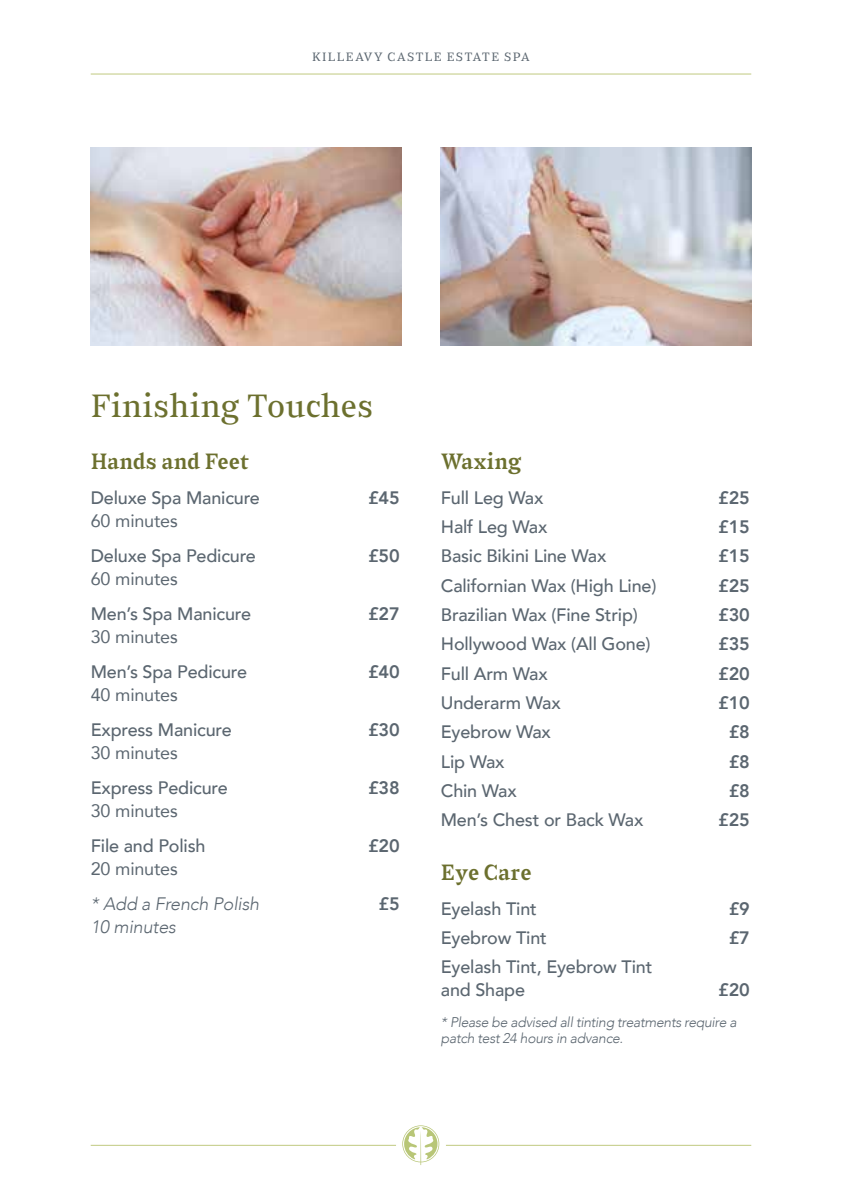
<style>
.page{position:relative;width:842px;height:1191px;background:#fff}
.page>*{position:absolute;margin:0;border:0;box-sizing:border-box;transform-origin:0 0}
.t1{font:300 32px "Sabre";letter-spacing:.01em;color:#6c702e}
.t2{font:500 22px "Sabre";color:#6c702e}
.t3{font:500 18px/23px "Avenir";letter-spacing:-.01em;color:#5b6670}
.t4{font:18px "Avenir";letter-spacing:-.01em;color:#5b6670}
.t5{font:800 18px "Avenir";letter-spacing:-.01em;color:#5b6670}
.t6{font:italic 300 18px/23px "Avenir";letter-spacing:-.01em;color:#5b6670}
.t7{font:italic 300 14px/16px "Avenir";letter-spacing:-.025em;color:#5b6670}
.t8{font:300 12px "Sabre";letter-spacing:.1em;color:#5b6670}
</style>
<div class="page">
<svg style="left:402px;top:1125px;width:37px;height:40px"></svg>
<hr style="left:91px;top:1145px;width:305px;height:1px;background:#c0ca80">
<hr style="left:91px;top:74px;width:660px;height:1px;background:#c0ca80">
<hr style="left:446px;top:1145px;width:305px;height:1px;background:#c0ca80">
<img style="left:91px;top:147px;width:310px;height:199px">
<img style="left:441px;top:147px;width:310px;height:199px">
<p class="t8" style="left:312px;top:49px;width:219px">KILLEAVY CASTLE ESTATE SPA</p>
<h1 class="t1" style="left:91px;top:386px;width:284px">Finishing Touches</h1>
<p class="t2" style="left:91px;top:447px;width:160px">Hands and Feet</p>
<p class="t3" style="left:91px;top:485px;width:171px">Deluxe Spa Manicure</p>
<p class="t4" style="left:91px;top:506px;width:89px">60 minutes</p>
<p class="t5" style="left:368px;top:483px;width:33px">£45</p>
<p class="t3" style="left:91px;top:543px;width:167px">Deluxe Spa Pedicure</p>
<p class="t4" style="left:91px;top:564px;width:89px">60 minutes</p>
<p class="t5" style="left:368px;top:541px;width:33px">£50</p>
<p class="t3" style="left:91px;top:601px;width:162px">Men’s Spa Manicure</p>
<p class="t4" style="left:91px;top:622px;width:89px">30 minutes</p>
<p class="t5" style="left:368px;top:599px;width:33px">£27</p>
<p class="t3" style="left:91px;top:659px;width:158px">Men’s Spa Pedicure</p>
<p class="t4" style="left:91px;top:680px;width:89px">40 minutes</p>
<p class="t5" style="left:368px;top:657px;width:33px">£40</p>
<p class="t3" style="left:91px;top:717px;width:142px">Express Manicure</p>
<p class="t4" style="left:91px;top:738px;width:89px">30 minutes</p>
<p class="t5" style="left:368px;top:715px;width:33px">£30</p>
<p class="t3" style="left:91px;top:775px;width:138px">Express Pedicure</p>
<p class="t4" style="left:91px;top:796px;width:89px">30 minutes</p>
<p class="t5" style="left:368px;top:773px;width:33px">£38</p>
<p class="t3" style="left:91px;top:833px;width:116px">File and Polish</p>
<p class="t4" style="left:91px;top:854px;width:89px">20 minutes</p>
<p class="t5" style="left:368px;top:831px;width:33px">£20</p>
<p class="t6" style="left:91px;top:892px;width:170px">* Add a French Polish<br>10 minutes</p>
<p class="t5" style="left:379px;top:889px;width:23px">£5</p>
<p class="t2" style="left:441px;top:447px;width:82px">Waxing</p>
<p class="t3" style="left:441px;top:485px;width:104px">Full Leg Wax</p>
<p class="t5" style="left:718px;top:483px;width:33px">£25</p>
<p class="t3" style="left:441px;top:514px;width:108px">Half Leg Wax</p>
<p class="t5" style="left:718px;top:512px;width:33px">£15</p>
<p class="t3" style="left:441px;top:543px;width:167px">Basic Bikini Line Wax</p>
<p class="t5" style="left:718px;top:542px;width:33px">£15</p>
<p class="t3" style="left:441px;top:573px;width:217px">Californian Wax (High Line)</p>
<p class="t5" style="left:718px;top:571px;width:33px">£25</p>
<p class="t3" style="left:441px;top:602px;width:198px">Brazilian Wax (Fine Strip)</p>
<p class="t5" style="left:718px;top:600px;width:33px">£30</p>
<p class="t3" style="left:441px;top:631px;width:211px">Hollywood Wax (All Gone)</p>
<p class="t5" style="left:718px;top:630px;width:33px">£35</p>
<p class="t3" style="left:441px;top:661px;width:108px">Full Arm Wax</p>
<p class="t5" style="left:718px;top:659px;width:33px">£20</p>
<p class="t3" style="left:441px;top:690px;width:121px">Underarm Wax</p>
<p class="t5" style="left:718px;top:689px;width:33px">£10</p>
<p class="t3" style="left:441px;top:719px;width:112px">Eyebrow Wax</p>
<p class="t5" style="left:729px;top:718px;width:23px">£8</p>
<p class="t3" style="left:441px;top:749px;width:65px">Lip Wax</p>
<p class="t5" style="left:729px;top:747px;width:23px">£8</p>
<p class="t3" style="left:441px;top:778px;width:77px">Chin Wax</p>
<p class="t5" style="left:729px;top:777px;width:23px">£8</p>
<p class="t3" style="left:441px;top:807px;width:204px">Men’s Chest or Back Wax</p>
<p class="t5" style="left:718px;top:806px;width:33px">£25</p>
<p class="t2" style="left:441px;top:858px;width:92px">Eye Care</p>
<p class="t3" style="left:441px;top:896px;width:98px">Eyelash Tint</p>
<p class="t5" style="left:729px;top:894px;width:23px">£9</p>
<p class="t3" style="left:441px;top:925px;width:108px">Eyebrow Tint</p>
<p class="t5" style="left:729px;top:923px;width:23px">£7</p>
<p class="t3" style="left:441px;top:954px;width:213px">Eyelash Tint, Eyebrow Tint and Shape</p>
<p class="t5" style="left:718px;top:976px;width:33px">£20</p>
<p class="t7" style="left:441px;top:1014px;width:297px">* Please be advised all tinting treatments require a patch test 24 hours in advance.</p>
</div>
